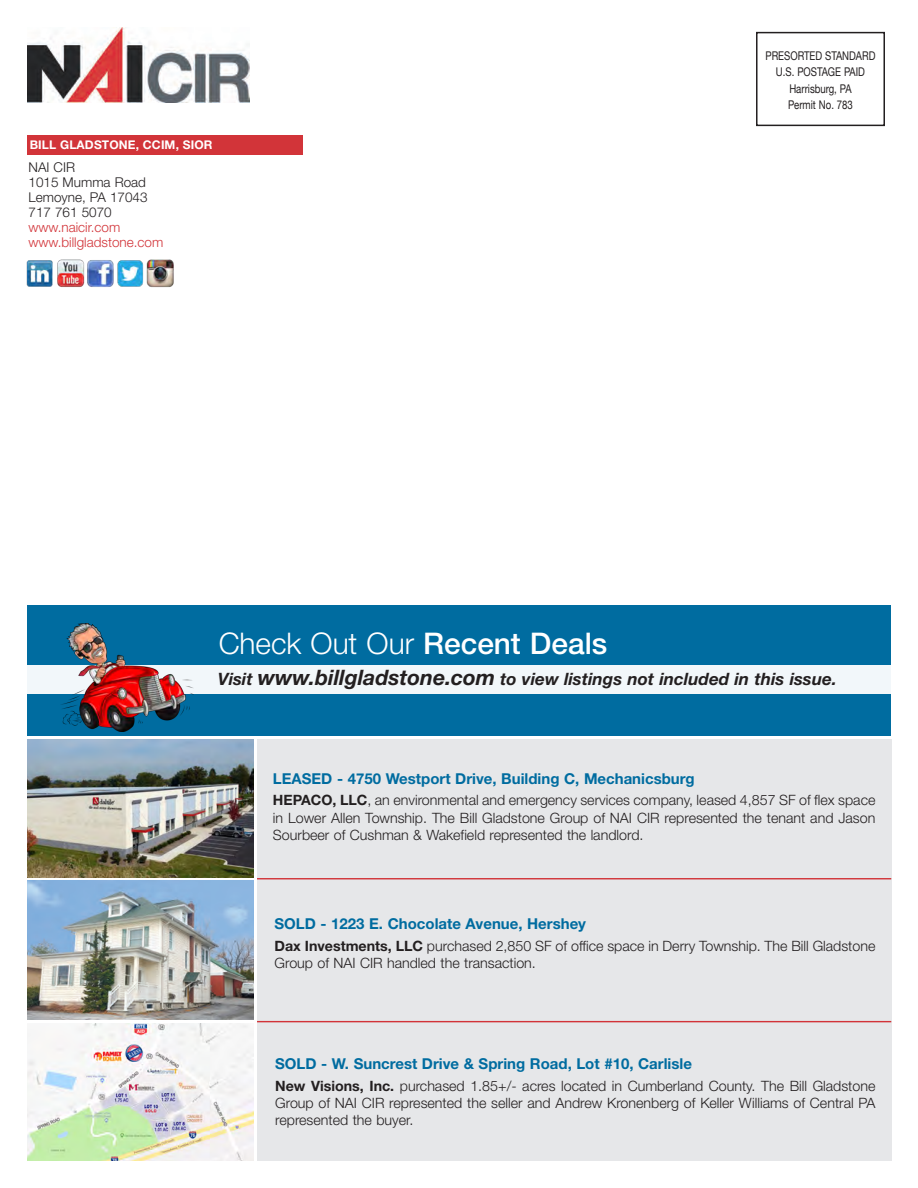
<style>
.page{position:relative;width:918px;height:1188px;background:#fff}
.page>*{position:absolute;margin:0;border:0;box-sizing:border-box;transform-origin:0 0}
.t1{font:300 29.85px "Helvetica Neue LT Std";color:#fff}
.t2{font:italic 700 17.1px "Helvetica Neue LT Std";color:#231f20}
.t3{font:700 15px "Helvetica Neue LT Std";color:#006ca0}
.t4{font:300 14.25px/17.1px "Helvetica Neue LT Std";color:#231f20;text-align:justify}
.t5{font:300 13.5px/15px "Helvetica Neue LT Std";color:#231f20}
.t6{font:300 13.5px/15px "Helvetica Neue LT Std";color:#d23439}
.t7{font:12px/16.5px "Helvetica Neue";color:#231f20;text-align:center;scale:.8 1}
.t8{font:700 12px "Helvetica Neue LT Std";letter-spacing:.01em;color:#fff}
.s1{font-weight:500}
.s2{font-size:21.3px}
.s3{font-weight:700}
</style>
<div class="page">
<div style="left:756px;top:32px;width:129px;height:94px;border:2px solid #231f20"></div>
<img style="left:27px;top:27px;width:223px;height:76px">
<div style="left:27px;top:136px;width:276px;height:19px;background:#d23439"></div>
<img style="left:26px;top:259px;width:148px;height:29px">
<div style="left:27px;top:605px;width:864px;height:130px;background:#006ca0"></div>
<div style="left:21px;top:666px;width:877px;height:28px;background:#f2f7fa"></div>
<img style="left:60px;top:624px;width:134px;height:108px">
<div style="left:257px;top:740px;width:634px;height:421px;background:#e6e7e9"></div>
<img style="left:27px;top:740px;width:227px;height:137px">
<img style="left:27px;top:881px;width:227px;height:138px">
<img style="left:27px;top:1023px;width:227px;height:138px">
<hr style="left:257px;top:878px;width:634px;height:1px;background:#d23439">
<hr style="left:257px;top:1021px;width:634px;height:1px;background:#d23439">
<p class="t8" style="left:30px;top:138px;width:184px">BILL GLADSTONE, CCIM, SIOR</p>
<p class="t5" style="left:28px;top:160px;width:121px">NAI CIR<br>1015 Mumma Road<br>Lemoyne, PA 17043<br>717 761 5070</p>
<p class="t6" style="left:28px;top:220px;width:136px">www.naicir.com www.billgladstone.com</p>
<p class="t7" style="left:766px;top:48px;width:139px">PRESORTED STANDARD<br>U.S. POSTAGE PAID<br>Harrisburg, PA<br>Permit No. 783</p>
<h1 class="t1" style="left:219px;top:626px;width:390px">Check Out Our <span class="s1">Recent Deals</span></h1>
<p class="t2" style="left:218px;top:669px;width:620px">Visit <span class="s2">www.billgladstone.com</span> to view listings not included in this issue.</p>
<p class="t3" style="left:273px;top:769px;width:423px">LEASED - 4750 Westport Drive, Building C, Mechanicsburg</p>
<p class="t4" style="left:273px;top:792px;width:604px"><span class="s3">HEPACO, LLC</span>, an environmental and emergency services company, leased 4,857 SF of flex space in Lower Allen Township. The Bill Gladstone Group of NAI CIR represented the tenant and Jason Sourbeer of Cushman &amp; Wakefield represented the landlord.</p>
<p class="t3" style="left:275px;top:915px;width:313px">SOLD - 1223 E. Chocolate Avenue, Hershey</p>
<p class="t4" style="left:275px;top:937px;width:602px"><span class="s3">Dax Investments, LLC</span> purchased 2,850 SF of office space in Derry Township. The Bill Gladstone<br>Group of NAI CIR handled the transaction.</p>
<p class="t3" style="left:275px;top:1054px;width:418px">SOLD - W. Suncrest Drive &amp; Spring Road, Lot #10, Carlisle</p>
<p class="t4" style="left:275px;top:1077px;width:602px"><span class="s3">New Visions, Inc.</span> purchased 1.85+/- acres located in Cumberland County. The Bill Gladstone Group of NAI CIR represented the seller and Andrew Kronenberg of Keller Williams of Central PA represented the buyer.</p>
</div>
